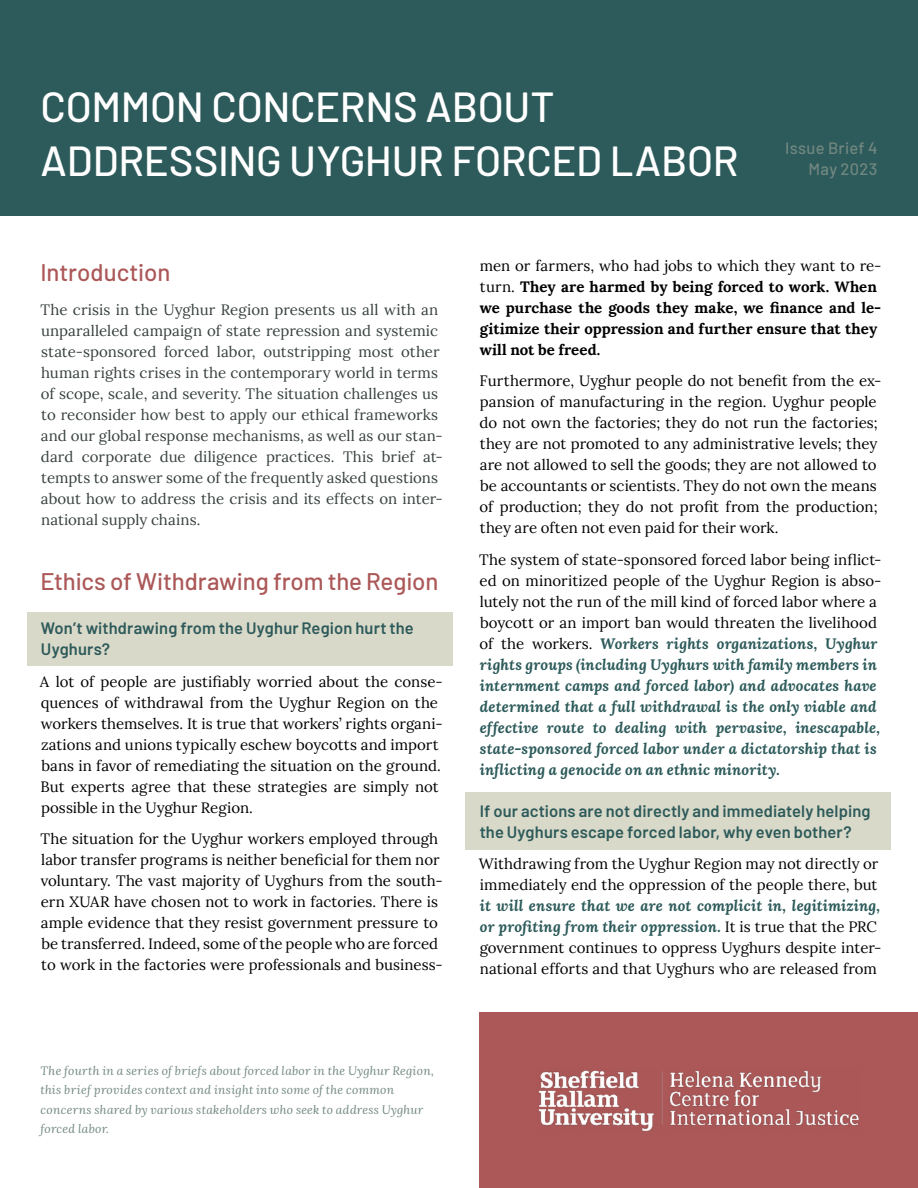
<style>
.page{position:relative;width:918px;height:1188px;background:#fff}
.page>*{position:absolute;margin:0;border:0;box-sizing:border-box;transform-origin:0 0}
.t1{font:500 42px/54px "Barlow";letter-spacing:-.01em;color:#fff}
.t2{font:500 24px "Barlow";letter-spacing:-.005em;color:#ac5858}
.H3_Questions{font:600 16.5px/21px "Barlow";letter-spacing:.01em;color:#2d5a5a}
.Date{font:500 16.5px "Barlow";letter-spacing:.02em;color:#718781}
.Body{font:15px/21px "Lora";color:#000}
.Body-2{font:italic 700 15px/21px "Lora";letter-spacing:.01em;color:#2d5a5a}
.Body-3{font:15px/21px "Lora";letter-spacing:.005em;color:#37413c}
.Body-4{font:700 15px/21px "Lora";letter-spacing:.005em;color:#000}
.Captions{font:italic 12px/19.5px "Lora";letter-spacing:.02em;color:#718781}
.s1{font-weight:400}
.s2{font-weight:400;font-style:normal;color:#000}
.s3{font-weight:700;font-style:italic;color:#2d5a5a}
</style>
<div class="page">
<div style="left:0;top:0;width:918px;height:216px;background:#2d5a5a"></div>
<div style="left:479px;top:1012px;width:439px;height:176px;background:#ac5858"></div>
<img style="left:538px;top:1070px;width:321px;height:62px">
<div style="left:466px;top:792px;width:425px;height:58px;background:#d9d9c9"></div>
<div style="left:27px;top:612px;width:425px;height:54px;background:#d9d9c9"></div>
<h1 class="t1" style="left:40px;top:79px;width:700px">COMMON CONCERNS ABOUT<br>ADDRESSING UYGHUR FORCED LABOR</h1>
<p class="Date" style="left:785px;top:138px;width:94px">Issue Brief 4</p>
<p class="Date" style="left:809px;top:159px;width:70px">May 2023</p>
<h2 class="t2" style="left:40px;top:257px;width:131px">Introduction</h2>
<p class="Body-3" style="left:40px;top:298px;width:404px">The crisis in the Uyghur Region presents us all with an unparalleled campaign of state repression and systemic state-sponsored forced labor, outstripping most other human rights crises in the contemporary world in terms of scope, scale, and severity. The situation challenges us to reconsider how best to apply our ethical frameworks and our global response mechanisms, as well as our stan&shy;dard corporate due diligence practices. This brief at&shy;tempts to answer some of the frequently asked questions about how to address the crisis and its effects on inter&shy;national supply chains.</p>
<h2 class="t2" style="left:40px;top:566px;width:400px">Ethics of Withdrawing from the Region</h2>
<p class="H3_Questions" style="left:41px;top:618px;width:375px">Won’t withdrawing from the Uyghur Region hurt the<br>Uyghurs?</p>
<p class="Body" style="left:40px;top:670px;width:404px">A lot of people are justifiably worried about the conse&shy;quences of withdrawal from the Uyghur Region on the workers themselves. It is true that workers’ rights organi&shy;zations and unions typically eschew boycotts and import bans in favor of remediating the situation on the ground.<br>But experts agree that these strategies are simply not possible in the Uyghur Region.</p>
<p class="Body" style="left:40px;top:828px;width:404px">The situation for the Uyghur workers employed through labor transfer programs is neither beneficial for them nor voluntary. The vast majority of Uyghurs from the south&shy;ern XUAR have chosen not to work in factories. There is ample evidence that they resist government pressure to be transferred. Indeed, some of the people who are forced to work in the factories were professionals and business-</p>
<p class="Captions" style="left:40px;top:1061px;width:395px">The fourth in a series of briefs about forced labor in the Uyghur Region, this brief provides context and insight into some of the common concerns shared by various stakeholders who seek to address Uyghur forced labor.</p>
<p class="Body-4" style="left:480px;top:253px;width:403px"><span class="s1">men or farmers, who had jobs to which they want to re&shy;turn.</span> They are harmed by being forced to work. When we purchase the goods they make, we finance and le&shy;gitimize their oppression and further ensure that they will not be freed.</p>
<p class="Body" style="left:479px;top:369px;width:404px">Furthermore, Uyghur people do not benefit from the ex&shy;pansion of manufacturing in the region. Uyghur people do not own the factories; they do not run the factories; they are not promoted to any administrative levels; they are not allowed to sell the goods; they are not allowed to be accountants or scientists. They do not own the means of production; they do not profit from the production; they are often not even paid for their work.</p>
<p class="Body-2" style="left:479px;top:548px;width:404px"><span class="s2">The system of state-sponsored forced labor being inflict&shy;ed on minoritized people of the Uyghur Region is abso&shy;lutely not the run of the mill kind of forced labor where a boycott or an import ban would threaten the livelihood of the workers.</span> Workers rights organizations, Uyghur rights groups (including Uyghurs with family members in internment camps and forced labor) and advocates have determined that a full withdrawal is the only viable and effective route to dealing with pervasive, inescapable, state-sponsored forced labor under a dictatorship that is inflicting a genocide on an ethnic minority.</p>
<p class="H3_Questions" style="left:480px;top:800px;width:392px">If our actions are not directly and immediately helping the Uyghurs escape forced labor, why even bother?</p>
<p class="Body" style="left:479px;top:852px;width:404px">Withdrawing from the Uyghur Region may not directly or immediately end the oppression of the people there, but <span class="s3">it will ensure that we are not complicit in, legitimizing, or profiting from their oppression.</span> It is true that the PRC government continues to oppress Uyghurs despite inter&shy;national efforts and that Uyghurs who are released from</p>
</div>
